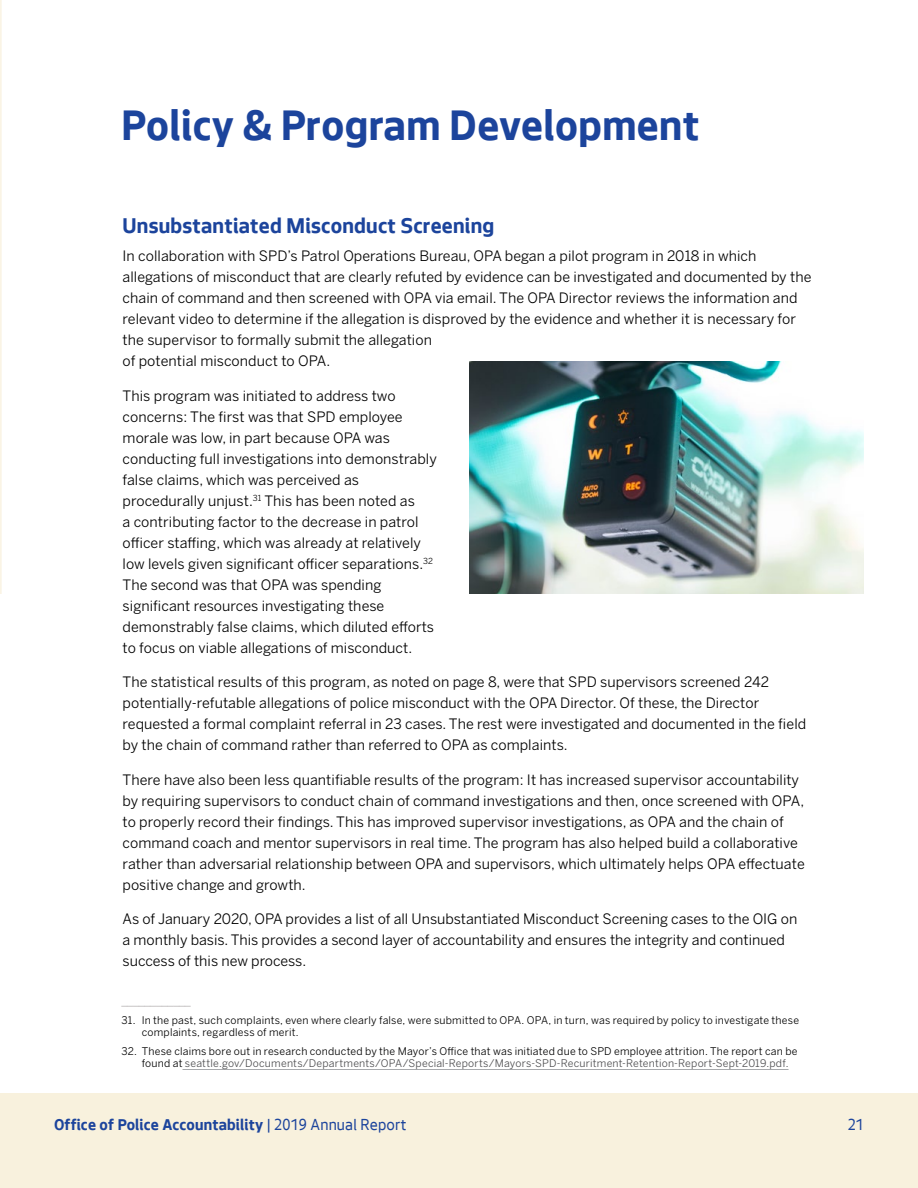
<style>
.page{position:relative;width:918px;height:1188px;background:#fff}
.page>*{position:absolute;margin:0;border:0;box-sizing:border-box;transform-origin:0 0}
.t1{font:700 45px "Seattle Text";letter-spacing:.01em;color:#1c449c}
.t2{font:700 22.5px "Seattle Text";letter-spacing:.01em;color:#1c449c}
.t3{font:700 16.5px "Seattle Text";letter-spacing:.01em;color:#1c449c}
.t4{font:16.5px "Seattle Text";color:#1c449c}
.t5{font:14.25px/21px "Benton Sans";letter-spacing:.005em;color:#000}
.t6{font:12px "Benton Sans";color:#b1acad}
.t7{font:10.5px/12px "Benton Sans";letter-spacing:.02em;color:#000}
.s1{color:#4d4d4f}
.s2{font-weight:400}
</style>
<div class="page">
<div style="left:0;top:1094px;width:918px;height:94px;background:#f8f1dd"></div>
<svg style="left:0;top:0;width:2px;height:594px"></svg>
<hr style="left:183px;top:1069px;width:606px;height:1px;background:#a7a9ac">
<img style="left:469px;top:362px;width:395px;height:232px">
<h1 class="t1" style="left:122px;top:95px;width:580px">Policy &amp; Program Development</h1>
<h2 class="t2" style="left:123px;top:210px;width:373px">Unsubstantiated Misconduct Screening</h2>
<p class="t5" style="left:123px;top:245px;width:690px">In collaboration with SPD’s Patrol Operations Bureau, OPA began a pilot program in 2018 in which allegations of misconduct that are clearly refuted by evidence can be investigated and documented by the chain of command and then screened with OPA via email. The OPA Director reviews the information and relevant video to determine if the allegation is disproved by the evidence and whether it is necessary for the supervisor to formally submit the allegation<br>of potential misconduct to OPA.</p>
<p class="t5" style="left:123px;top:385px;width:316px">This program was initiated to address two concerns: The first was that SPD employee morale was low, in part because OPA was conducting full investigations into demonstrably false claims, which was perceived as procedurally unjust.<sup>31</sup> This has been noted as<br>a contributing factor to the decrease in patrol officer staffing, which was already at relatively low levels given significant officer separations.<sup>32<br></sup>The second was that OPA was spending significant resources investigating these demonstrably false claims, which diluted efforts to focus on viable allegations of misconduct.</p>
<p class="t5" style="left:123px;top:671px;width:685px">The statistical results of this program, as noted on page 8, were that SPD supervisors screened 242 potentially-refutable allegations of police misconduct with the OPA Director. Of these, the Director requested a formal complaint referral in 23 cases. The rest were investigated and documented in the field by the chain of command rather than referred to OPA as complaints.</p>
<p class="t5" style="left:123px;top:769px;width:684px">There have also been less quantifiable results of the program: It has increased supervisor accountability by requiring supervisors to conduct chain of command investigations and then, once screened with OPA, to properly record their findings. This has improved supervisor investigations, as OPA and the chain of command coach and mentor supervisors in real time. The program has also helped build a collaborative rather than adversarial relationship between OPA and supervisors, which ultimately helps OPA effectuate positive change and growth.</p>
<p class="t5" style="left:123px;top:909px;width:676px">As of January 2020, OPA provides a list of all Unsubstantiated Misconduct Screening cases to the OIG on a monthly basis. This provides a second layer of accountability and ensures the integrity and continued success of this new process.</p>
<p class="t6" style="left:122px;top:993px;width:71px">____________</p>
<p class="t7" style="left:142px;top:1014px;width:659px;text-indent:-20px">31. In the past, such complaints, even where clearly false, were submitted to OPA. OPA, in turn, was required by policy to investigate these complaints, regardless of merit.</p>
<p class="t7" style="left:142px;top:1045px;width:657px;text-indent:-20px">32. These claims bore out in research conducted by the Mayor’s Office that was initiated due to SPD employee attrition. The report can be found at <span class="s1">seattle.gov/Documents/Departments/OPA/Special-Reports/Mayors-SPD-Recuritment-Retention-Report-Sept-2019.pdf.</span></p>
<p class="t3" style="left:54px;top:1113px;width:354px">Office of Police Accountability <span class="s2">| 2019 Annual Report</span></p>
<p class="t4" style="left:848px;top:1114px;width:18px">21</p>
</div>
